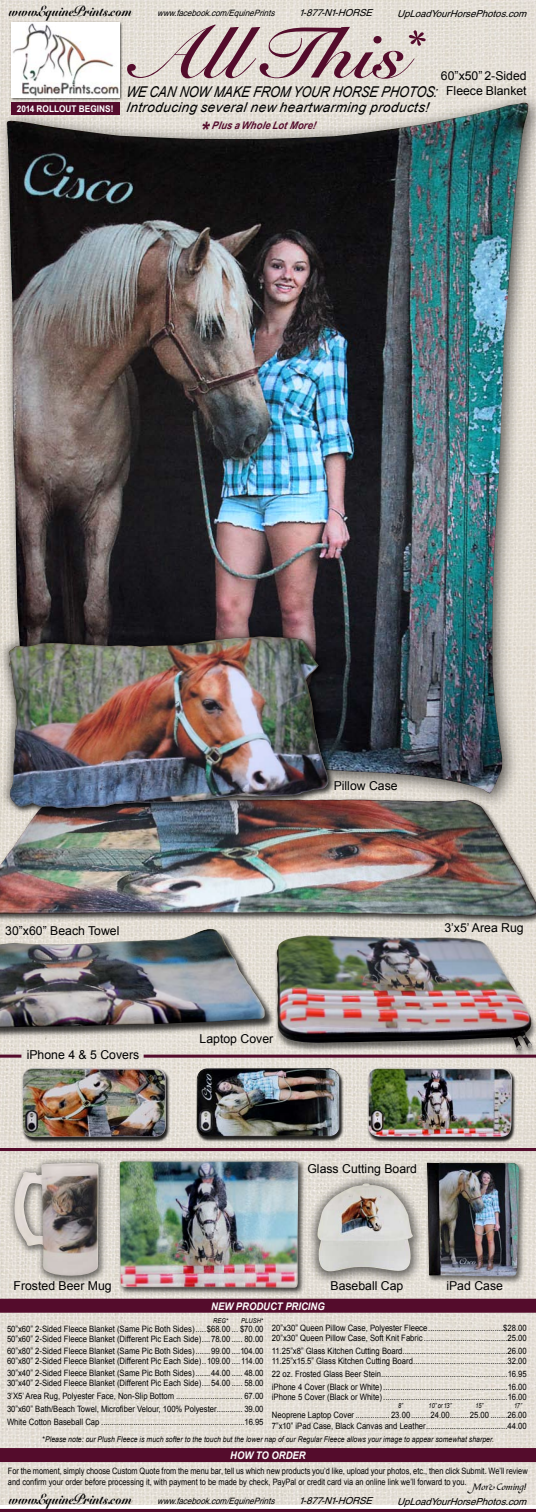
<style>
.page{position:relative;width:536px;height:1512px;background:#fff}
.page>*{position:absolute;margin:0;border:0;box-sizing:border-box;transform-origin:0 0}
.t1{font:74.64px "Simmissa";color:#540c2c;scale:1.1 1}
.t2{font:italic 700 23.62px "Arial";color:#540c2c;scale:.9 1}
.t3{font:900 15.05px "Snell BT";color:#000;scale:.82 1}
.t4{font:italic 14.88px "Arial";color:#000;scale:.85 1}
.t5{font:italic 13.56px "Arial";letter-spacing:.025em;color:#000}
.t6{font:12.25px/14.7px "Arial";color:#000;text-align:center}
.t7{font:italic 700 10.5px "Arial";color:#fff;scale:.9 1}
.t8{font:italic 700 10.5px "Arial";color:#540c2c;scale:.9 1}
.t9{font:italic 9.62px "Helvetica";color:#000}
.t10{font:9.62px "Bible Scr Swa T";color:#000}
.t11{font:700 9.19px "Arial";color:#fff;scale:.9 1}
.t12{font:8.75px/9.6px "Arial";color:#000;scale:.88 1}
.t13{font:8.75px/10.5px "Arial";color:#000;scale:.85 1}
.t14{font:italic 8.75px "Helvetica";color:#000;scale:.92 1}
.t15{font:italic 7.88px "Arial";color:#000;scale:.88 1}
.t16{font:italic 7px "Arial";letter-spacing:-.04em;color:#000;scale:.8 1}
.t17{font:italic 6.56px "Arial";color:#000;scale:.9 1}
.s1{font-size:50.93px}
.s2{font-family:"Bible Scr T"}
</style>
<div class="page">
<img style="left:0;top:0;width:536px;height:1504px">
<div style="left:9px;top:21px;width:115px;height:81px;background:#000;opacity:.65"></div>
<img style="left:11px;top:23px;width:108px;height:67px">
<div style="left:0;top:90px;width:536px;height:723px;background:#000;opacity:.65"></div>
<img style="left:6px;top:102px;width:522px;height:693px">
<div style="left:11px;top:102px;width:108px;height:13px;background:#540c2c"></div>
<div style="left:0;top:797px;width:536px;height:128px;background:#000;opacity:.75"></div>
<img style="left:0;top:800px;width:536px;height:117px">
<div style="left:0;top:625px;width:335px;height:192px;background:#000;opacity:.45"></div>
<div style="left:0;top:928px;width:275px;height:110px;background:#000;opacity:.75"></div>
<img style="left:0;top:929px;width:265px;height:102px">
<div style="left:272px;top:935px;width:264px;height:126px;background:#000;opacity:.55"></div>
<img style="left:276px;top:935px;width:256px;height:115px">
<div style="left:367px;top:1068px;width:149px;height:75px;background:#000;opacity:.85"></div>
<img style="left:368px;top:1068px;width:143px;height:69px">
<div style="left:195px;top:1068px;width:149px;height:75px;background:#000;opacity:.85"></div>
<img style="left:196px;top:1068px;width:143px;height:69px">
<div style="left:21px;top:1068px;width:150px;height:75px;background:#000;opacity:.85"></div>
<img style="left:22px;top:1068px;width:144px;height:69px">
<hr style="left:144px;top:1055px;width:392px;height:3px;background:#540c2c">
<hr style="left:0;top:1055px;width:21px;height:3px;background:#540c2c">
<div style="left:0;top:1299px;width:536px;height:14px;background:#540c2c"></div>
<hr style="left:0;top:1509px;width:536px;height:3px;background:#540c2c">
<div style="left:0;top:1448px;width:536px;height:14px;background:#540c2c"></div>
<hr style="left:0;top:1148px;width:536px;height:3px;background:#540c2c">
<div style="left:116px;top:1158px;width:190px;height:138px;background:#000;opacity:.75"></div>
<img style="left:120px;top:1161px;width:178px;height:127px">
<div style="left:304px;top:1172px;width:122px;height:115px;background:#000;opacity:.55"></div>
<img style="left:317px;top:1183px;width:96px;height:88px">
<div style="left:6px;top:1156px;width:103px;height:131px;background:#000;opacity:.55"></div>
<img style="left:12px;top:1163px;width:86px;height:113px">
<div style="left:423px;top:1159px;width:104px;height:126px;background:#000;opacity:.55"></div>
<img style="left:426px;top:1162px;width:93px;height:115px">
<h3 class="t3" style="left:12px;top:1px;width:151px">www.EquinePrints.com</h3>
<p class="t14" style="left:157px;top:8px;width:129px">www.facebook.com/EquinePrints</p>
<p class="t9" style="left:298px;top:7px;width:75px">1-877-N1-HORSE</p>
<p class="t9" style="left:397px;top:8px;width:131px">UpLoadYourHorsePhotos.com</p>
<p class="t11" style="left:17px;top:103px;width:109px">2014 ROLLOUT BEGINS!</p>
<h1 class="t1" style="left:126px;top:9px;width:269px">All This<span class="s1">*</span></h1>
<h3 class="t4" style="left:126px;top:82px;width:371px">WE CAN NOW MAKE FROM YOUR HORSE PHOTOS:</h3>
<h3 class="t5" style="left:126px;top:98px;width:307px">Introducing several new heartwarming products!</h3>
<h2 class="t2" style="left:198px;top:115px;width:11px">*</h2>
<p class="t8" style="left:211px;top:118px;width:120px">Plus a Whole Lot More!</p>
<h3 class="t6" style="left:441px;top:69px;width:87px">60”x50” 2-Sided<br>Fleece Blanket</h3>
<h3 class="t6" style="left:333px;top:778px;width:65px">Pillow Case</h3>
<h3 class="t6" style="left:5px;top:923px;width:116px">30”x60” Beach Towel</h3>
<h3 class="t6" style="left:27px;top:1047px;width:114px">iPhone 4 &amp; 5 Covers</h3>
<h3 class="t6" style="left:199px;top:1032px;width:75px">Laptop Cover</h3>
<h3 class="t6" style="left:444px;top:921px;width:81px">3’x5’ Area Rug</h3>
<h3 class="t6" style="left:307px;top:1162px;width:111px">Glass Cutting Board</h3>
<h3 class="t6" style="left:14px;top:1278px;width:100px">Frosted Beer Mug</h3>
<h3 class="t6" style="left:330px;top:1278px;width:74px">Baseball Cap</h3>
<h3 class="t6" style="left:446px;top:1278px;width:58px">iPad Case</h3>
<p class="t7" style="left:211px;top:1299px;width:128px">NEW PRODUCT PRICING</p>
<p class="t12" style="left:272px;top:1323px;width:291px">20”x30” Queen Pillow Case, Polyester Fleece...................................$28.00<br>20”x30” Queen Pillow Case, Soft Knit Fabric .......................................25.00</p>
<p class="t12" style="left:272px;top:1346px;width:291px">11.25”x8” Glass Kitchen Cutting Board.................................................26.00<br>11.25”x15.5” Glass Kitchen Cutting Board............................................32.00</p>
<p class="t12" style="left:272px;top:1367px;width:291px;line-height:13.1px">22 oz. Frosted Glass Beer Stein...........................................................16.95 iPhone 4 Cover (Black or White) ..........................................................16.00</p>
<p class="t12" style="left:272px;top:1392px;width:291px">iPhone 5 Cover (Black or White) ..........................................................16.00</p>
<p class="t16" style="left:398px;top:1401px;width:8px">8”</p>
<p class="t16" style="left:428px;top:1401px;width:30px">10” or 13”</p>
<p class="t16" style="left:475px;top:1401px;width:11px">15”</p>
<p class="t16" style="left:514px;top:1401px;width:11px">17”</p>
<p class="t12" style="left:272px;top:1409px;width:291px;line-height:11.4px">Neoprene Laptop Cover ................ 23.00.........24.00.........25.00 ........26.00<br>7”x10” iPad Case, Black Canvas and Leather......................................44.00</p>
<p class="t13" style="left:8px;top:1466px;width:613px">For the moment, simply choose Custom Quote from the menu bar, tell us which new products you’d like, upload your photos, etc., then click Submit. We’ll review and confirm your order before processing it, with payment to be made by check, PayPal or credit card via an online link we’ll forward to you.</p>
<p class="t17" style="left:213px;top:1316px;width:18px">REG*</p>
<p class="t17" style="left:241px;top:1316px;width:26px">PLUSH*</p>
<p class="t12" style="left:7px;top:1324px;width:293px">50”x60” 2-Sided Fleece Blanket (Same Pic Both Sides).....$68.00 ... $70.00<br>50”x60” 2-Sided Fleece Blanket (Different Pic Each Side)....78.00 ..... 80.00</p>
<p class="t12" style="left:7px;top:1346px;width:293px">60”x80” 2-Sided Fleece Blanket (Same Pic Both Sides).......99.00 ....104.00<br>60”x80” 2-Sided Fleece Blanket (Different Pic Each Side)..109.00 ....114.00</p>
<p class="t12" style="left:7px;top:1368px;width:293px">30”x40” 2-Sided Fleece Blanket (Same Pic Both Sides).......44.00 ..... 48.00<br>30”x40” 2-Sided Fleece Blanket (Different Pic Each Side)....54.00 ..... 58.00</p>
<p class="t12" style="left:7px;top:1389px;width:293px;line-height:13.1px;text-align:justify">3’X5’ Area Rug, Polyester Face, Non-Slip Bottom ............................... 67.00<br>30”x60” Bath/Beach Towel, Microfiber Velour, 100% Polyester............ 39.00<br>White Cotton Baseball Cap ...................................................................16.95</p>
<p class="t15" style="left:42px;top:1435px;width:515px">*Please note: our Plush Fleece is much softer to the touch but the lower nap of our Regular Fleece allows your image to appear somewhat sharper.</p>
<p class="t7" style="left:230px;top:1448px;width:85px">HOW TO ORDER</p>
<p class="t10" style="left:468px;top:1481px;width:59px">More <span class="s2">C</span>oming!</p>
<h3 class="t3" style="left:12px;top:1489px;width:151px">www.EquinePrints.com</h3>
<p class="t14" style="left:157px;top:1496px;width:129px">www.facebook.com/EquinePrints</p>
<p class="t9" style="left:298px;top:1495px;width:75px">1-877-N1-HORSE</p>
<p class="t9" style="left:397px;top:1496px;width:131px">UpLoadYourHorsePhotos.com</p>
</div>
